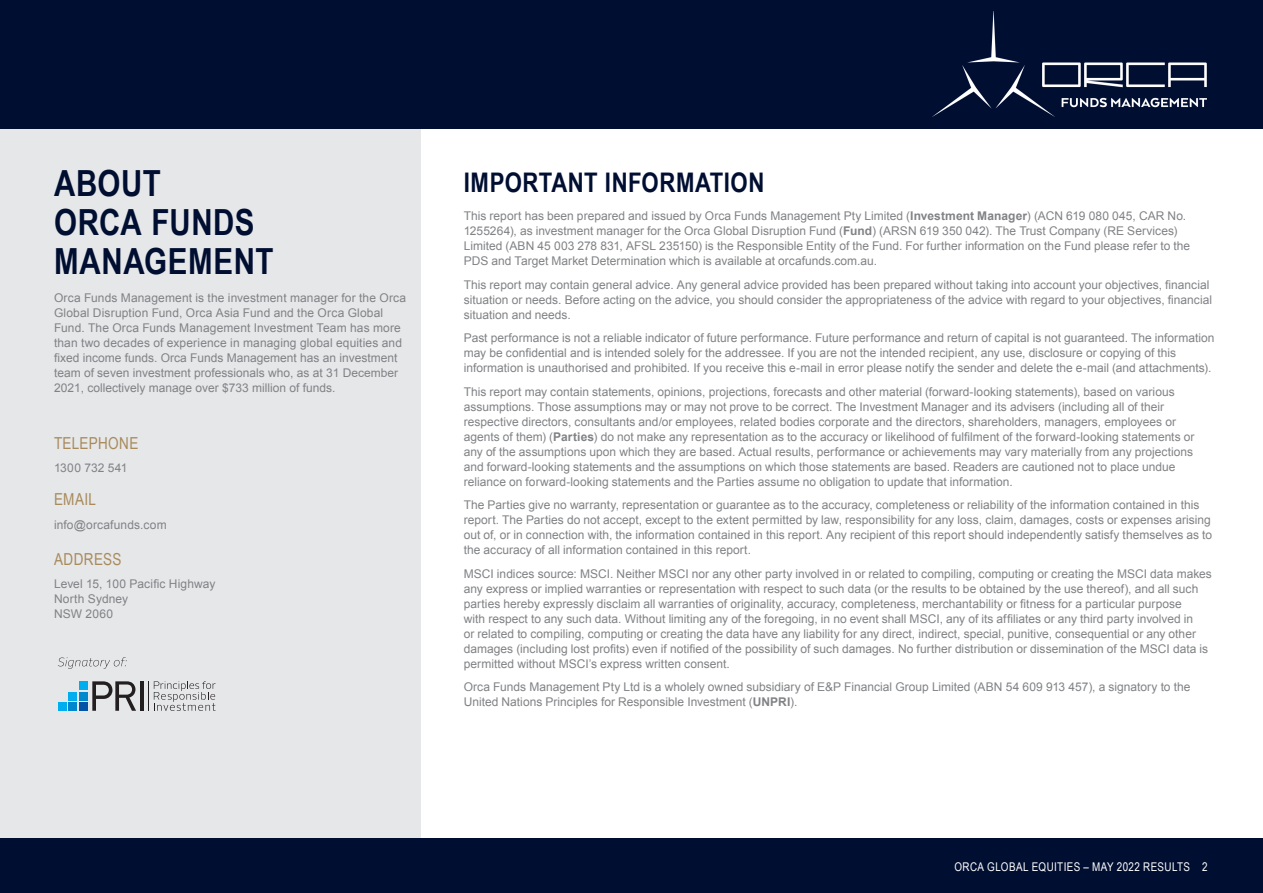
<style>
.page{position:relative;width:1263px;height:893px;background:#fff}
.page>*{position:absolute;margin:0;border:0;box-sizing:border-box;transform-origin:0 0}
.Report_Body{font:700 36px/39px "Arial Narrow";letter-spacing:.015em;color:#000e31}
.t1{font:700 27px "Arial Narrow";letter-spacing:.02em;color:#000e31}
.Report_Body-2{font:16.5px "Arial Narrow";letter-spacing:.025em;color:#a88a5b}
.Report_Body-3{font:12px/15px "Arial";color:#808285}
.t2{font:12px "Arial Narrow";letter-spacing:.03em;color:#fff}
.s1{font-weight:700}
</style>
<div class="page">
<div style="left:0;top:0;width:421px;height:893px;background:#e6e7e9"></div>
<div style="left:0;top:0;width:1263px;height:129px;background:#000e31"></div>
<div style="left:0;top:839px;width:1263px;height:54px;background:#000e31"></div>
<img style="left:933px;top:11px;width:273px;height:106px">
<div style="left:79px;top:681px;width:8px;height:9px;background:#00aeef"></div>
<div style="left:79px;top:692px;width:8px;height:8px;background:#0087cd"></div>
<div style="left:79px;top:702px;width:8px;height:9px;background:#0154a6"></div>
<div style="left:69px;top:692px;width:8px;height:8px;background:#00aeef"></div>
<div style="left:69px;top:702px;width:8px;height:9px;background:#0087cd"></div>
<div style="left:58px;top:702px;width:8px;height:9px;background:#00aeef"></div>
<svg style="left:92px;top:681px;width:44px;height:30px"></svg>
<hr style="left:140px;top:681px;width:3px;height:30px;background:#231f20">
<hr style="left:148px;top:681px;width:1px;height:30px;background:#231f20">
<svg style="left:154px;top:681px;width:62px;height:30px"></svg>
<svg style="left:58px;top:657px;width:68px;height:12px"></svg>
<p class="Report_Body" style="left:54px;top:162px;width:221px">ABOUT<br>ORCA FUNDS<br>MANAGEMENT</p>
<p class="Report_Body-3" style="left:54px;top:290px;width:354px">Orca Funds Management is the investment manager for the Orca Global Disruption Fund, Orca Asia Fund and the Orca Global Fund. The Orca Funds Management Investment Team has more than two decades of experience in managing global equities and fixed income funds. Orca Funds Management has an investment team of seven investment professionals who, as at 31 December 2021, collectively manage over $733 million of funds.</p>
<p class="Report_Body-2" style="left:54px;top:431px;width:86px">TELEPHONE</p>
<p class="Report_Body-3" style="left:54px;top:461px;width:75px">1300 732 541</p>
<p class="Report_Body-2" style="left:54px;top:487px;width:44px">EMAIL</p>
<p class="Report_Body-3" style="left:54px;top:517px;width:114px">info@orcafunds.com</p>
<p class="Report_Body-2" style="left:54px;top:547px;width:69px">ADDRESS</p>
<p class="Report_Body-3" style="left:54px;top:577px;width:163px">Level 15, 100 Pacific Highway<br>North Sydney<br>NSW 2060</p>
<h2 class="t1" style="left:464px;top:162px;width:302px">IMPORTANT INFORMATION</h2>
<p class="Report_Body-3" style="left:464px;top:208px;width:728px">This report has been prepared and issued by Orca Funds Management Pty Limited (<span class="s1">Investment Manager</span>) (ACN 619 080 045, CAR No.<br>1255264), as investment manager for the Orca Global Disruption Fund (<span class="s1">Fund</span>) (ARSN 619 350 042). The Trust Company (RE Services)<br>Limited (ABN 45 003 278 831, AFSL 235150) is the Responsible Entity of the Fund. For further information on the Fund please refer to the PDS and Target Market Determination which is available at orcafunds.com.au.</p>
<p class="Report_Body-3" style="left:464px;top:277px;width:750px">This report may contain general advice. Any general advice provided has been prepared without taking into account your objectives, financial situation or needs. Before acting on the advice, you should consider the appropriateness of the advice with regard to your objectives, financial situation and needs.</p>
<p class="Report_Body-3" style="left:464px;top:330px;width:752px">Past performance is not a reliable indicator of future performance. Future performance and return of capital is not guaranteed. The information may be confidential and is intended solely for the addressee. If you are not the intended recipient, any use, disclosure or copying of this information is unauthorised and prohibited. If you receive this e-mail in error please notify the sender and delete the e-mail (and attachments).</p>
<p class="Report_Body-3" style="left:464px;top:384px;width:732px">This report may contain statements, opinions, projections, forecasts and other material (forward-looking statements), based on various assumptions. Those assumptions may or may not prove to be correct. The Investment Manager and its advisers (including all of their respective directors, consultants and/or employees, related bodies corporate and the directors, shareholders, managers, employees or agents of them) (<span class="s1">Parties</span>) do not make any representation as to the accuracy or likelihood of fulfilment of the forward-looking statements or any of the assumptions upon which they are based. Actual results, performance or achievements may vary materially from any projections and forward-looking statements and the assumptions on which those statements are based. Readers are cautioned not to place undue reliance on forward-looking statements and the Parties assume no obligation to update that information.</p>
<p class="Report_Body-3" style="left:464px;top:497px;width:750px">The Parties give no warranty, representation or guarantee as to the accuracy, completeness or reliability of the information contained in this report. The Parties do not accept, except to the extent permitted by law, responsibility for any loss, claim, damages, costs or expenses arising out of, or in connection with, the information contained in this report. Any recipient of this report should independently satisfy themselves as to the accuracy of all information contained in this report.</p>
<p class="Report_Body-3" style="left:464px;top:566px;width:750px">MSCI indices source: MSCI. Neither MSCI nor any other party involved in or related to compiling, computing or creating the MSCI data makes any express or implied warranties or representation with respect to such data (or the results to be obtained by the use thereof), and all such parties hereby expressly disclaim all warranties of originality, accuracy, completeness, merchantability or fitness for a particular purpose<br>with respect to any such data. Without limiting any of the foregoing, in no event shall MSCI, any of its affiliates or any third party involved in<br>or related to compiling, computing or creating the data have any liability for any direct, indirect, special, punitive, consequential or any other damages (including lost profits) even if notified of the possibility of such damages. No further distribution or dissemination of the MSCI data is permitted without MSCI’s express written consent.</p>
<p class="Report_Body-3" style="left:464px;top:679px;width:728px">Orca Funds Management Pty Ltd is a wholely owned subsidiary of E&amp;P Financial Group Limited (ABN 54 609 913 457), a signatory to the<br>United Nations Principles for Responsible Investment (<span class="s1">UNPRI</span>).</p>
<p class="t2" style="left:954px;top:858px;width:255px">ORCA GLOBAL EQUITIES – MAY 2022 RESULTS 2</p>
</div>
